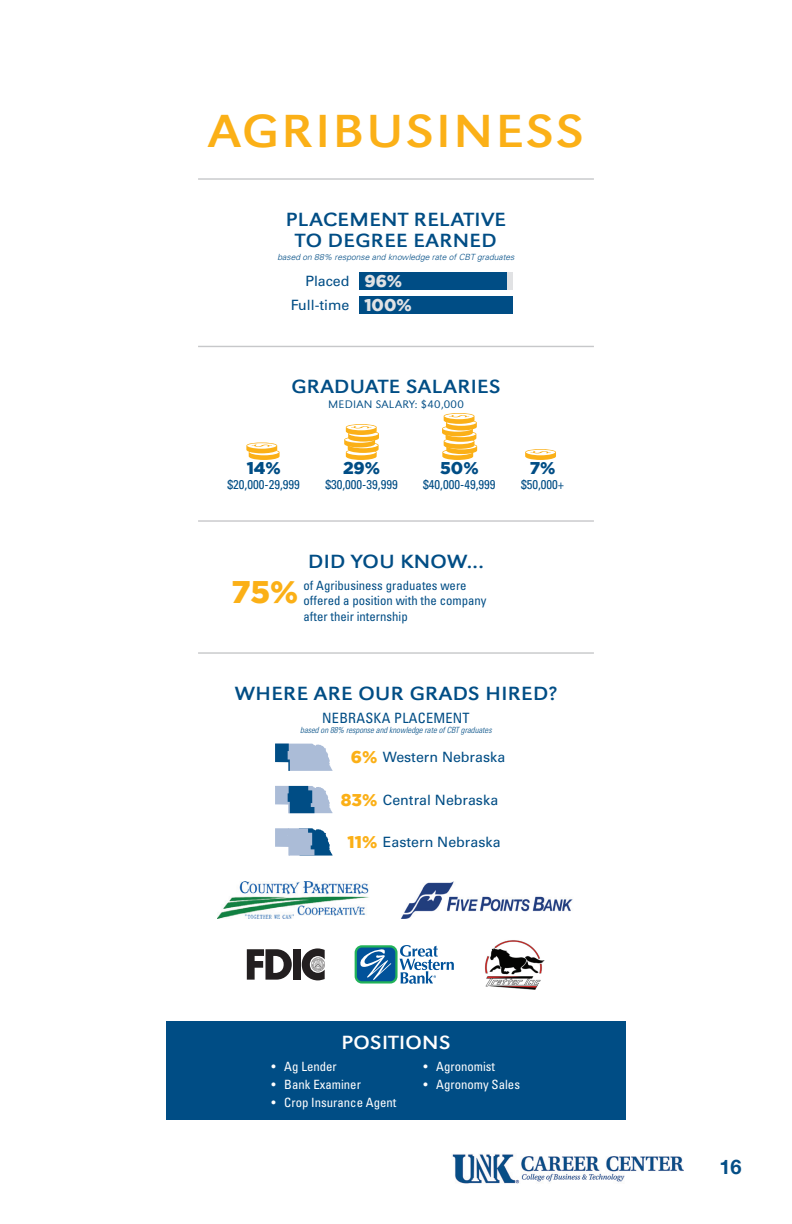
<style>
.page{position:relative;width:792px;height:1224px;background:#fff}
.page>*{position:absolute;margin:0;border:0;box-sizing:border-box;transform-origin:0 0}
.t1{font:48.2px "URW Grotesk TOT Reg Ext Wid";letter-spacing:.05em;color:#fbb017}
.t2{font:900 31.2px "Gotham";color:#fbb017}
.t3{font:700 20px "Helvetica Neue";color:#044e86}
.t4{font:19.8px/21.2px "URW Grotesk TOT Reg Ext Wid";letter-spacing:.02em;color:#004d85;text-align:center}
.t5{font:19.8px "URW Grotesk TOT Reg Ext Wid";letter-spacing:.02em;color:#fff}
.t6{font:900 17px "Gotham";color:#004d85}
.t7{font:900 17px "Gotham";color:#fbb017}
.t8{font:900 17px/24px "Gotham";color:#e1e2e4}
.t9{font:14.2px/24px "Univers LT Std";color:#004d85;text-align:right}
.t10{font:condensed 14.2px "Univers LT Std";letter-spacing:.02em;color:#004d85}
.t11{font:condensed 12.8px/15.4px "Univers LT Std";color:#004d85}
.t12{font:condensed 12.8px "Univers LT Std";color:#fff}
.t13{font:11.4px "URW Grotesk TOT Lig Wid";letter-spacing:.02em;color:#004d85}
.t14{font:italic 300 8.6px "Univers LT Std";color:#004d85}
.t15{font:italic 300 condensed 8.6px "Univers LT Std";color:#004d85}
</style>
<div class="page">
<img style="left:452px;top:1154px;width:232px;height:30px">
<div style="left:166px;top:1021px;width:460px;height:99px;background:#004d85"></div>
<hr style="left:198px;top:178px;width:396px;height:2px;background:#c7c8ca">
<hr style="left:198px;top:346px;width:396px;height:1px;background:#c7c8ca">
<hr style="left:198px;top:652px;width:396px;height:2px;background:#c7c8ca">
<hr style="left:198px;top:520px;width:396px;height:2px;background:#c7c8ca">
<svg style="left:506px;top:273px;width:6px;height:17px"></svg>
<div style="left:359px;top:273px;width:147px;height:17px;background:#004d85"></div>
<div style="left:359px;top:296px;width:153px;height:18px;background:#004d85"></div>
<svg style="left:246px;top:442px;width:34px;height:18px"></svg>
<svg style="left:525px;top:449px;width:31px;height:11px"></svg>
<svg style="left:344px;top:424px;width:35px;height:36px"></svg>
<svg style="left:442px;top:413px;width:35px;height:47px"></svg>
<svg style="left:275px;top:744px;width:58px;height:27px"></svg>
<svg style="left:275px;top:786px;width:58px;height:27px"></svg>
<svg style="left:275px;top:828px;width:58px;height:28px"></svg>
<svg style="left:247px;top:949px;width:45px;height:31px"></svg>
<div style="left:293px;top:949px;width:8px;height:31px;background:#231f20"></div>
<svg style="left:302px;top:948px;width:23px;height:32px"></svg>
<div style="left:356px;top:946px;width:40px;height:36px;background:#01529a;border-radius:6px"></div>
<div style="left:355px;top:945px;width:43px;height:39px;border:2px solid #21b259;border-radius:6px"></div>
<svg style="left:360px;top:949px;width:31px;height:31px"></svg>
<svg style="left:400px;top:945px;width:54px;height:39px"></svg>
<img style="left:217px;top:881px;width:152px;height:38px">
<img style="left:401px;top:881px;width:172px;height:38px">
<img style="left:485px;top:940px;width:60px;height:50px">
<h1 class="t1" style="left:208px;top:102px;width:377px">AGRIBUSINESS</h1>
<h3 class="t4" style="left:286px;top:209px;width:222px">PLACEMENT RELATIVE<br>TO DEGREE EARNED</h3>
<p class="t14" style="left:277px;top:252px;width:239px">based on 88% response and knowledge rate of CBT graduates</p>
<p class="t9" style="left:291px;top:269px;width:60px">Placed<br>Full-time</p>
<h3 class="t8" style="left:364px;top:269px;width:49px">96%<br>100%</h3>
<h3 class="t4" style="left:291px;top:376px;width:211px">GRADUATE SALARIES</h3>
<p class="t13" style="left:328px;top:398px;width:137px">MEDIAN SALARY: $40,000</p>
<h3 class="t6" style="left:247px;top:459px;width:36px">14%</h3>
<p class="t11" style="left:228px;top:476px;width:74px">$20,000-29,999</p>
<h3 class="t6" style="left:343px;top:459px;width:39px">29%</h3>
<p class="t11" style="left:325px;top:476px;width:74px">$30,000-39,999</p>
<h3 class="t6" style="left:440px;top:459px;width:40px">50%</h3>
<p class="t11" style="left:423px;top:476px;width:74px">$40,000-49,999</p>
<h3 class="t6" style="left:530px;top:459px;width:27px">7%</h3>
<p class="t11" style="left:521px;top:476px;width:45px">$50,000+</p>
<h3 class="t4" style="left:308px;top:551px;width:177px">DID YOU KNOW...</h3>
<p class="t11" style="left:304px;top:578px;width:185px">of Agribusiness graduates were offered a position with the company after their internship</p>
<h2 class="t2" style="left:231px;top:574px;width:68px">75%</h2>
<h3 class="t4" style="left:235px;top:683px;width:324px">WHERE ARE OUR GRADS HIRED?</h3>
<p class="t10" style="left:322px;top:709px;width:149px">NEBRASKA PLACEMENT</p>
<p class="t15" style="left:300px;top:725px;width:193px">based on 88% response and knowledge rate of CBT graduates</p>
<p class="t9" style="left:383px;top:745px;width:124px">Western Nebraska</p>
<p class="t9" style="left:383px;top:788px;width:117px">Central Nebraska</p>
<p class="t9" style="left:383px;top:830px;width:119px">Eastern Nebraska</p>
<h3 class="t7" style="left:351px;top:748px;width:28px">6%</h3>
<h3 class="t7" style="left:341px;top:790px;width:38px">83%</h3>
<h3 class="t7" style="left:348px;top:832px;width:31px">11%</h3>
<h3 class="t5" style="left:341px;top:1030px;width:111px">POSITIONS</h3>
<p class="t12" style="left:272px;top:1058px;width:67px">• Ag Lender</p>
<p class="t12" style="left:272px;top:1076px;width:91px">• Bank Examiner</p>
<p class="t12" style="left:272px;top:1095px;width:126px">• Crop Insurance Agent</p>
<p class="t12" style="left:424px;top:1058px;width:73px">• Agronomist</p>
<p class="t12" style="left:424px;top:1076px;width:98px">• Agronomy Sales</p>
<h3 class="t3" style="left:719px;top:1151px;width:24px">16</h3>
</div>
